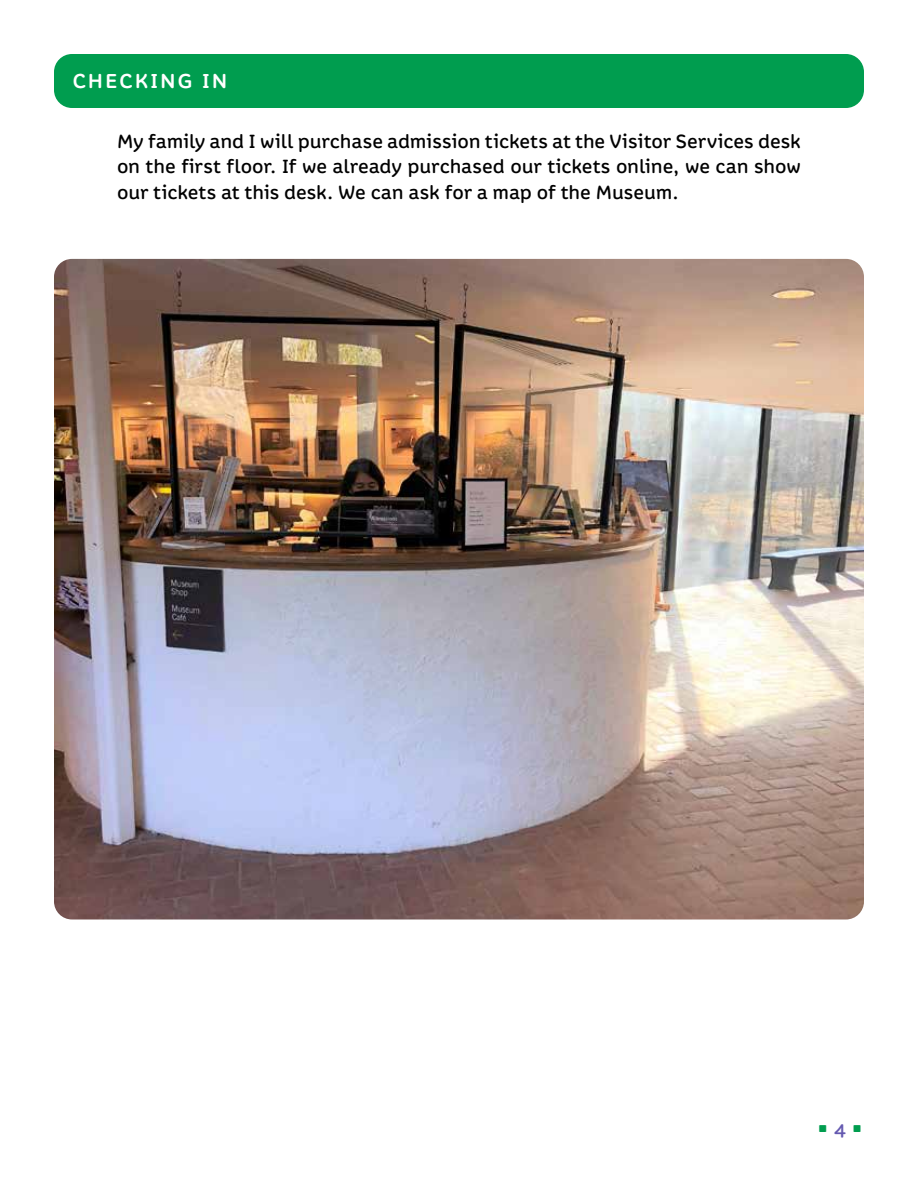
<style>
.page{position:relative;width:918px;height:1188px;background:#fff}
.page>*{position:absolute;margin:0;border:0;box-sizing:border-box;transform-origin:0 0}
.t1{font:25.5px "Colette";letter-spacing:.045em;color:#fff}
.t2{font:19.5px/25.5px "Colette";letter-spacing:-.005em;color:#000;text-align:justify}
.t3{font:13.5px "Colette";color:#009d4f}
.s1{font-size:19.5px;color:#6459b0}
</style>
<div class="page">
<div style="left:54px;top:54px;width:810px;height:54px;background:#009d4f;border-radius:18px"></div>
<img style="left:54px;top:259px;width:810px;height:661px">
<h1 class="t1" style="left:72px;top:62px;width:157px">Checking In</h1>
<p class="t2" style="left:117px;top:128px;width:685px">My family and I will purchase admission tickets at the Visitor Services desk on the first floor. If we already purchased our tickets online, we can show our tickets at this desk. We can ask for a map of the Museum.</p>
<p class="t3" style="left:816px;top:1118px;width:49px">▪<span class="s1">4</span>▪</p>
</div>
